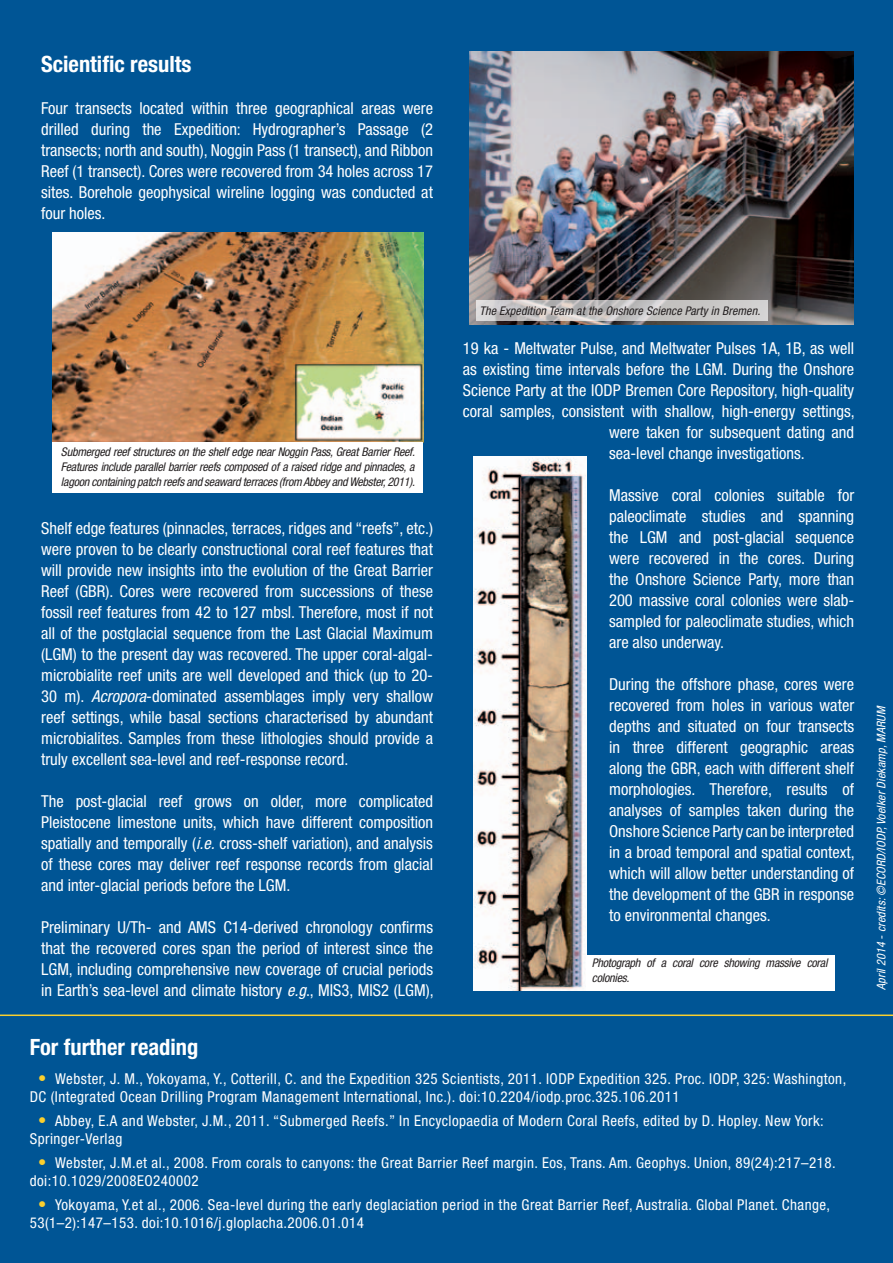
<style>
.page{position:relative;width:893px;height:1263px;background:#005595}
.page>*{position:absolute;margin:0;border:0;box-sizing:border-box;transform-origin:0 0}
.t1{font:700 condensed 22.5px "Helvetica Neue";color:#fff}
.t2{font:condensed 16.5px/21px "Helvetica Neue";color:#fff;text-align:justify}
.t3{font:condensed 15px/18px "Helvetica Neue";letter-spacing:.03em;color:#fff}
.t4{font:italic condensed 12px/15px "Helvetica Neue";letter-spacing:-.02em;color:#231f20}
.t5{font:italic condensed 12px "Helvetica Neue";letter-spacing:.01em;color:#231f20}
.t6{font:italic condensed 12px "Helvetica Neue";color:#fff}
.s1{font-style:italic}
.s2{font-size:16.5px;color:#facf2e}
</style>
<div class="page">
<hr style="left:0;top:1014px;width:893px;height:2px;background:#facf2e">
<img style="left:52px;top:233px;width:371px;height:209px">
<img style="left:469px;top:51px;width:385px;height:274px">
<img style="left:473px;top:456px;width:113px;height:535px">
<div style="left:585px;top:955px;width:249px;height:36px;background:#fff"></div>
<svg style="left:476px;top:300px;width:292px;height:21px;background:#c9c7c6"></svg>
<div style="left:52px;top:442px;width:371px;height:51px;background:#fff"></div>
<p class="t1" style="left:41px;top:50px;width:152px">Scientific results</p>
<p class="t2" style="left:41px;top:97px;width:393px">Four transects located within three geographical areas were drilled during the Expedition: Hydrographer’s Passage (2 transects; north and south), Noggin Pass (1 transect), and Ribbon Reef (1 transect). Cores were recovered from 34 holes across 17 sites. Borehole geophysical wireline logging was conducted at four holes.</p>
<p class="t4" style="left:61px;top:444px;width:356px;text-align:justify">Submerged reef structures on the shelf edge near Noggin Pass, Great Barrier Reef.<br>Features include parallel barrier reefs composed of a raised ridge and pinnacles, a lagoon containing patch reefs and seaward terraces (from Abbey and Webster, 2011).</p>
<p class="t2" style="left:41px;top:517px;width:393px">Shelf edge features (pinnacles, terraces, ridges and “reefs”, etc.) were proven to be clearly constructional coral reef features that will provide new insights into the evolution of the Great Barrier Reef (GBR). Cores were recovered from successions of these fossil reef features from 42 to 127 mbsl. Therefore, most if not all of the postglacial sequence from the Last Glacial Maximum (LGM) to the present day was recovered. The upper coral-algal&shy;microbialite reef units are well developed and thick (up to 20- 30 m). <span class="s1">Acropora</span>-dominated assemblages imply very shallow reef settings, while basal sections characterised by abundant microbialites. Samples from these lithologies should provide a truly excellent sea-level and reef-response record.</p>
<p class="t2" style="left:41px;top:790px;width:393px">The post-glacial reef grows on older, more complicated Pleistocene limestone units, which have different composition spatially and temporally (<span class="s1">i.e.</span> cross-shelf variation), and analysis of these cores may deliver reef response records from glacial and inter-glacial periods before the LGM.</p>
<p class="t2" style="left:41px;top:916px;width:394px">Preliminary U/Th- and AMS C14-derived chronology confirms that the recovered cores span the period of interest since the LGM, including comprehensive new coverage of crucial periods in Earth’s sea-level and climate history <span class="s1">e.g</span>., MIS3, MIS2 (LGM),</p>
<p class="t5" style="left:479px;top:303px;width:282px">The Expedition Team at the Onshore Science Party in Bremen.</p>
<p class="t2" style="left:463px;top:337px;width:393px">19 ka - Meltwater Pulse, and Meltwater Pulses 1A, 1B, as well</p>
<p class="t2" style="left:463px;top:358px;width:393px">as existing time intervals before the LGM. During the Onshore</p>
<p class="t2" style="left:463px;top:379px;width:393px">Science Party at the IODP Bremen Core Repository, high-quality</p>
<p class="t2" style="left:463px;top:400px;width:393px">coral samples, consistent with shallow, high-energy settings,</p>
<p class="t2" style="left:609px;top:421px;width:247px">were taken for subsequent dating and</p>
<p class="t2" style="left:609px;top:442px;width:197px">sea-level change investigations.</p>
<p class="t2" style="left:609px;top:484px;width:247px">Massive coral colonies suitable for paleoclimate studies and spanning the LGM and post-glacial sequence were recovered in the cores. During the Onshore Science Party, more than 200 massive coral colonies were slab&shy;sampled for paleoclimate studies, which are also underway.</p>
<p class="t2" style="left:609px;top:673px;width:247px">During the offshore phase, cores were recovered from holes in various water depths and situated on four transects in three different geographic areas along the GBR, each with different shelf morphologies. Therefore, results of analyses of samples taken during the Onshore Science Party can be interpreted in a broad temporal and spatial context, which will allow better understanding of the development of the GBR in response to environmental changes.</p>
<p class="t4" style="left:592px;top:955px;width:237px">Photograph of a coral core showing massive coral colonies.</p>
<p class="t1" style="left:30px;top:1034px;width:170px">For further reading</p>
<p class="t3" style="left:30px;top:1069px;width:818px;text-indent:9px"><span class="s2">•</span> Webster, J. M., Yokoyama, Y., Cotterill, C. and the Expedition 325 Scientists, 2011. IODP Expedition 325. Proc. IODP, 325: Washington,<br>DC (Integrated Ocean Drilling Program Management International, Inc.). doi:10.2204/iodp.proc.325.106.2011</p>
<p class="t3" style="left:30px;top:1111px;width:795px;text-indent:9px"><span class="s2">•</span> Abbey, E.A and Webster, J.M., 2011. “Submerged Reefs.” In Encyclopaedia of Modern Coral Reefs, edited by D. Hopley. New York:<br>Springer-Verlag</p>
<p class="t3" style="left:30px;top:1153px;width:807px;text-indent:9px"><span class="s2">•</span> Webster, J.M.et al., 2008. From corals to canyons: the Great Barrier Reef margin. Eos, Trans. Am. Geophys. Union, 89(24):217–218. doi:10.1029/2008EO240002</p>
<p class="t3" style="left:30px;top:1195px;width:802px;text-indent:9px"><span class="s2">•</span> Yokoyama, Y.et al., 2006. Sea-level during the early deglaciation period in the Great Barrier Reef, Australia. Global Planet. Change,<br>53(1–2):147–153. doi:10.1016/j.gloplacha.2006.01.014</p>
<p class="t6" style="left:874px;top:990px;width:286px;rotate:-90deg">April 2014 - credits: ©ECORD/IODP, Voelker Diekamp, MARUM</p>
</div>
